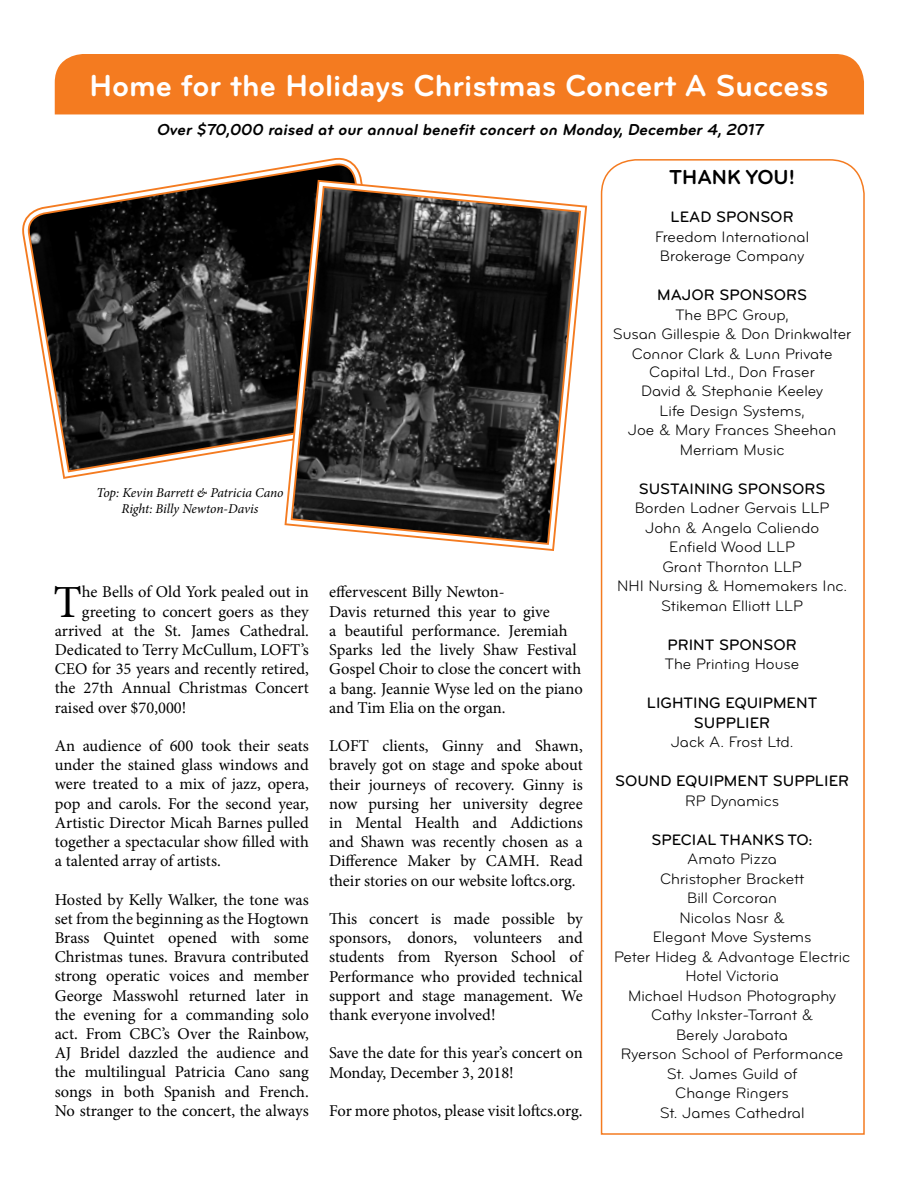
<style>
.page{position:relative;width:918px;height:1188px;background:#fff}
.page>*{position:absolute;margin:0;border:0;box-sizing:border-box;transform-origin:0 0}
.t1{font:46.05px "Minion Pro";color:#000}
.t2{font:700 31.5px "Bryant";color:#fff}
.t3{font:700 21px "Bryant";color:#000}
.t4{font:16.5px/19.2px "Minion Pro";color:#000;text-align:justify}
.t5{font:italic 16.5px "Bryant Bold Alternate";color:#000}
.t6{font:15.75px/19.5px "Bryant Regular Alternate";color:#000;text-align:center}
.t7{font:15.75px/19.5px "Bryant Medium Alternate";color:#000;text-align:center}
.t8{font:italic 13.5px/16.2px "Minion Pro";letter-spacing:-.005em;color:#000;text-align:center}
</style>
<div class="page">
<div style="left:55px;top:54px;width:809px;height:60px;background:#f47b20"></div>
<svg style="left:23px;top:159px;width:338px;height:320px"></svg>
<svg style="left:600px;top:159px;width:265px;height:976px"></svg>
<svg style="left:280px;top:176px;width:308px;height:350px"></svg>
<svg style="left:285px;top:180px;width:302px;height:371px"></svg>
<h2 class="t2" style="left:89px;top:66px;width:741px">Home for the Holidays Christmas Concert A Success</h2>
<p class="t5" style="left:156px;top:119px;width:612px">Over $70,000 raised at our annual benefit concert on Monday,December 4,2017</p>
<p class="t3" style="left:669px;top:164px;width:127px">THANK YOU!</p>
<p class="t7" style="left:670px;top:207px;width:125px">LEAD SPONSOR</p>
<p class="t6" style="left:655px;top:227px;width:156px">Freedom International<br>Brokerage Company</p>
<p class="t7" style="left:657px;top:285px;width:151px">MAJOR SPONSORS</p>
<p class="t6" style="left:613px;top:305px;width:240px">The BPC Group,<br>Susan Gillespie &amp; Don Drinkwalter<br>Connor Clark &amp; Lunn Private</p>
<p class="t6" style="left:628px;top:362px;width:210px">Capital Ltd., Don Fraser<br>David &amp; Stephanie Keeley<br>Life Design Systems,<br>Joe &amp; Mary Frances Sheehan<br>Merriam Music</p>
<p class="t7" style="left:639px;top:479px;width:188px">SUSTAINING SPONSORS</p>
<p class="t6" style="left:617px;top:498px;width:232px">Borden Ladner Gervais LLP<br>John &amp; Angela Caliendo<br>Enfield Wood LLP<br>Grant Thornton LLP<br>NHI Nursing &amp; Homemakers Inc.<br>Stikeman Elliott LLP</p>
<p class="t7" style="left:667px;top:635px;width:131px">PRINT SPONSOR</p>
<p class="t6" style="left:665px;top:654px;width:136px">The Printing House</p>
<p class="t7" style="left:647px;top:693px;width:172px">LIGHTING EQUIPMENT<br>SUPPLIER</p>
<p class="t6" style="left:671px;top:732px;width:124px">Jack A. Frost Ltd.</p>
<p class="t7" style="left:615px;top:771px;width:236px">SOUND EQUIPMENT SUPPLIER</p>
<p class="t6" style="left:685px;top:791px;width:95px">RP Dynamics</p>
<p class="t7" style="left:652px;top:830px;width:163px">SPECIAL THANKS TO:</p>
<p class="t6" style="left:614px;top:849px;width:237px">Amato Pizza<br>Christopher Brackett<br>Bill Corcoran<br>Nicolas Nasr &amp;<br>Elegant Move Systems<br>Peter Hideg &amp; Advantage Electric<br>Hotel Victoria<br>Michael Hudson Photography<br>Cathy Inkster-Tarrant &amp;<br>Berely Jarabata<br>Ryerson School of Performance<br>St. James Guild of<br>Change Ringers<br>St. James Cathedral</p>
<p class="t8" style="left:97px;top:485px;width:188px">Top: Kevin Barrett &amp; Patricia Cano<br>Right: Billy Newton-Davis</p>
<h1 class="t1" style="left:53px;top:571px;width:30px">T</h1>
<p class="t4" style="left:82px;top:583px;width:229px">he Bells of Old York pealed out in</p>
<p class="t4" style="left:329px;top:583px;width:255px;text-align:left">effervescent Billy Newton-<br>Davis returned this year to give<br>a beautiful performance. Jeremiah<br>Sparks led the lively Shaw Festival<br>Gospel Choir to close the concert with a bang. Jeannie Wyse led on the piano and Tim Elia on the organ.</p>
<p class="t4" style="left:329px;top:736px;width:255px">LOFT clients, Ginny and Shawn, bravely got on stage and spoke about their journeys of recovery. Ginny is now pursing her university degree in Mental Health and Addictions and Shawn was recently chosen as a Difference Maker by CAMH. Read their stories on our website loftcs.org.</p>
<p class="t4" style="left:329px;top:909px;width:255px">This concert is made possible by sponsors, donors, volunteers and students from Ryerson School of Performance who provided technical support and stage management. We thank everyone involved!</p>
<p class="t4" style="left:329px;top:1044px;width:255px">Save the date for this year’s concert on<br>Monday, December 3, 2018!</p>
<p class="t4" style="left:329px;top:1101px;width:255px">For more photos, please visit loftcs.org.</p>
<p class="t4" style="left:82px;top:602px;width:228px">greeting to concert goers as they</p>
<p class="t4" style="left:55px;top:621px;width:256px">arrived at the St. James Cathedral.</p>
<p class="t4" style="left:55px;top:640px;width:256px">Dedicated to Terry McCullum, LOFT’s</p>
<p class="t4" style="left:55px;top:659px;width:256px">CEO for 35 years and recently retired,</p>
<p class="t4" style="left:55px;top:679px;width:256px">the 27th Annual Christmas Concert</p>
<p class="t4" style="left:55px;top:698px;width:133px">raised over $70,000!</p>
<p class="t4" style="left:55px;top:736px;width:256px">An audience of 600 took their seats under the stained glass windows and were treated to a mix of jazz, opera, pop and carols. For the second year, Artistic Director Micah Barnes pulled together a spectacular show filled with a talented array of artists.</p>
<p class="t4" style="left:55px;top:890px;width:256px">Hosted by Kelly Walker, the tone was set from the beginning as the Hogtown Brass Quintet opened with some Christmas tunes. Bravura contributed strong operatic voices and member George Masswohl returned later in the evening for a commanding solo act. From CBC’s Over the Rainbow, AJ Bridel dazzled the audience and the multilingual Patricia Cano sang songs in both Spanish and French.<br>No stranger to the concert, the always</p>
</div>
